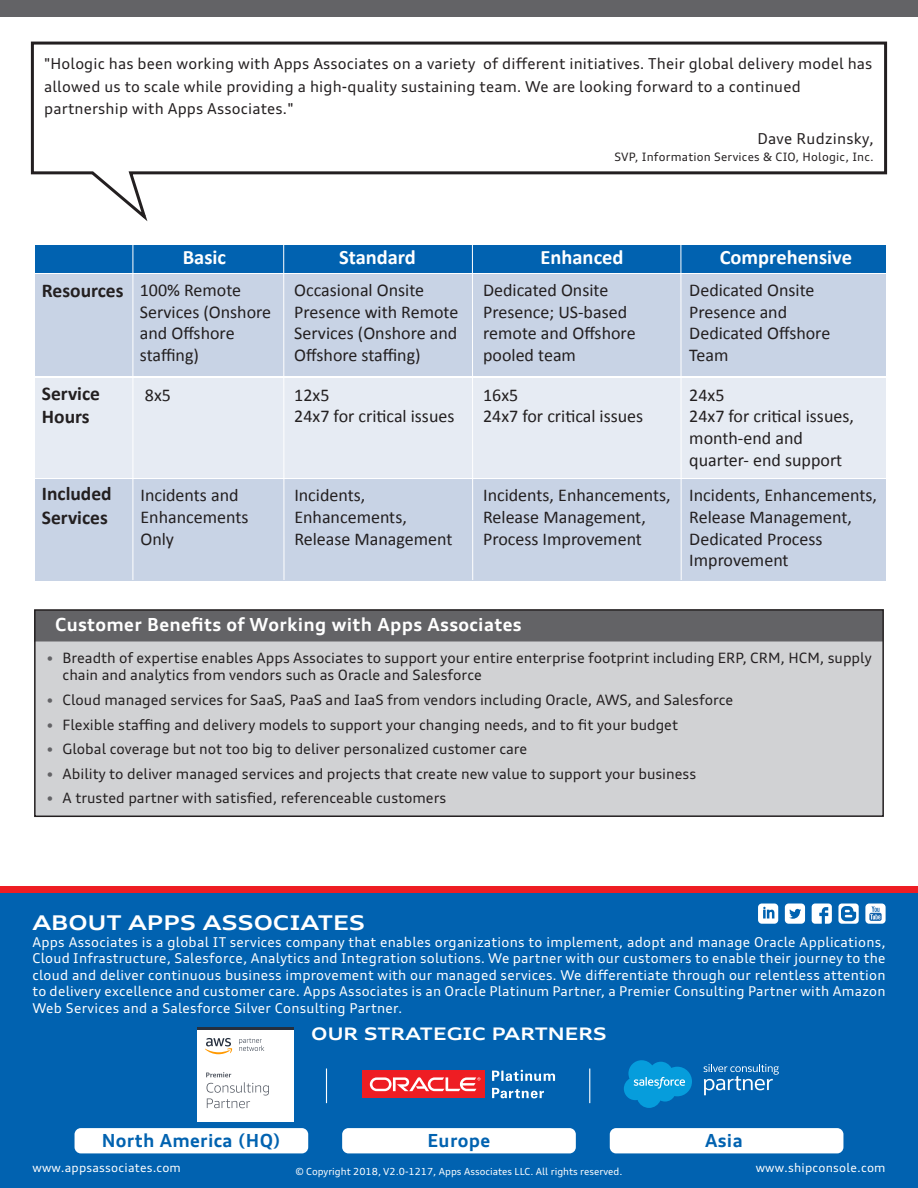
<style>
.page{position:relative;width:918px;height:1188px;background:#fff}
.page>*{position:absolute;margin:0;border:0;box-sizing:border-box;transform-origin:0 0}
.t1{font:700 20.55px "Calibri";color:#fff}
.t2{font:700 expanded 20.25px "Audi Type";color:#fff}
.t3{font:700 19.5px/23.4px "Calibri";color:#231f20}
.t4{font:18px/21.6px "Calibri";color:#231f20}
.t5{font:700 18px "Audi Type";letter-spacing:.02em;color:#fff}
.t6{font:700 18px "Audi Type";letter-spacing:.02em;color:#0162b0}
.t7{font:700 expanded 17.25px "Audi Type";color:#fff}
.t8{font:15px/22.5px "Audi Type";letter-spacing:.01em;color:#231f20}
.t9{font:14.25px/17.1px "Audi Type";color:#231f20}
.t10{font:13.5px/16.5px "Audi Type";letter-spacing:.02em;color:#fff;text-align:justify}
.t11{font:12px "Audi Type";letter-spacing:.02em;color:#fff}
.t12{font:11.55px "Audi Type";letter-spacing:.02em;color:#231f20}
.t13{font:9.75px "Audi Type";color:#fff}
.s1{font-family:"Calibri";color:#636366}
</style>
<div class="page">
<div style="left:0;top:886px;width:918px;height:14px;background:#ee1d23"></div>
<div style="left:0;top:893px;width:918px;height:295px;background:#0162b0"></div>
<div style="left:75px;top:1128px;width:233px;height:25px;background:#fff;border-radius:6px"></div>
<div style="left:342px;top:1128px;width:234px;height:25px;background:#fff;border-radius:6px"></div>
<div style="left:610px;top:1128px;width:233px;height:25px;background:#fff;border-radius:6px"></div>
<svg style="left:812px;top:904px;width:20px;height:20px"></svg>
<svg style="left:785px;top:904px;width:20px;height:20px"></svg>
<svg style="left:758px;top:904px;width:20px;height:20px"></svg>
<div style="left:865px;top:904px;width:21px;height:20px;background:#fff;border-radius:4px"></div>
<svg style="left:869px;top:913px;width:13px;height:8px"></svg>
<svg style="left:870px;top:906px;width:11px;height:14px"></svg>
<svg style="left:838px;top:904px;width:21px;height:20px"></svg>
<div style="left:0;top:0;width:918px;height:17px;background:#636366"></div>
<div style="left:35px;top:610px;width:848px;height:32px;background:#636366"></div>
<div style="left:35px;top:642px;width:848px;height:174px;background:#d1d2d4"></div>
<div style="left:34px;top:609px;width:850px;height:208px;border:2px solid #231f20"></div>
<div style="left:35px;top:245px;width:851px;height:27px;background:#0162b0"></div>
<div style="left:35px;top:274px;width:851px;height:102px;background:#c8d3e5"></div>
<div style="left:35px;top:378px;width:851px;height:99px;background:#e6ebf3"></div>
<div style="left:35px;top:479px;width:851px;height:101px;background:#c8d3e5"></div>
<hr style="left:283px;top:245px;width:1px;height:335px;background:#fff">
<hr style="left:133px;top:245px;width:1px;height:335px;background:#fff">
<hr style="left:472px;top:245px;width:1px;height:335px;background:#fff">
<hr style="left:681px;top:245px;width:1px;height:335px;background:#fff">
<svg style="left:30px;top:41px;width:858px;height:180px"></svg>
<div style="left:363px;top:1071px;width:122px;height:27px;background:#ee1d23"></div>
<svg style="left:370px;top:1077px;width:110px;height:14px"></svg>
<svg style="left:492px;top:1088px;width:52px;height:10px"></svg>
<svg style="left:492px;top:1070px;width:63px;height:11px"></svg>
<hr style="left:326px;top:1069px;width:1px;height:34px;background:#fff">
<hr style="left:589px;top:1069px;width:1px;height:34px;background:#fff">
<svg style="left:624px;top:1060px;width:68px;height:48px"></svg>
<svg style="left:703px;top:1064px;width:76px;height:31px"></svg>
<div style="left:197px;top:1027px;width:97px;height:94px;background:#fff"></div>
<hr style="left:197px;top:1027px;width:97px;height:3px;background:#252f3e">
<svg style="left:205px;top:1038px;width:27px;height:16px"></svg>
<svg style="left:239px;top:1038px;width:25px;height:13px"></svg>
<svg style="left:206px;top:1072px;width:63px;height:36px"></svg>
<p class="t8" style="left:44px;top:52px;width:830px">"Hologic has been working with Apps Associates on a variety of different initiatives. Their global delivery model has allowed us to scale while providing a high-quality sustaining team. We are looking forward to a continued partnership with Apps Associates."</p>
<p class="t8" style="left:757px;top:127px;width:118px">Dave Rudzinsky,</p>
<p class="t12" style="left:614px;top:149px;width:261px">SVP, Information Services &amp; CIO, Hologic, Inc.</p>
<p class="t3" style="left:42px;top:278px;width:83px">Resources</p>
<p class="t3" style="left:42px;top:380px;width:60px">Service<br>Hours</p>
<p class="t3" style="left:42px;top:481px;width:71px">Included<br>Services</p>
<p class="t1" style="left:183px;top:244px;width:45px">Basic</p>
<p class="t1" style="left:339px;top:244px;width:78px">Standard</p>
<p class="t1" style="left:541px;top:244px;width:85px">Enhanced</p>
<p class="t1" style="left:720px;top:244px;width:134px">Comprehensive</p>
<p class="t4" style="left:140px;top:279px;width:133px">100% Remote<br>Services (Onshore and Offshore staffing)</p>
<p class="t4" style="left:294px;top:279px;width:166px">Occasional Onsite<br>Presence with Remote<br>Services (Onshore and<br>Offshore staffing)</p>
<p class="t4" style="left:294px;top:383px;width:162px">12x5<br>24x7 for critical issues</p>
<p class="t4" style="left:689px;top:383px;width:166px">24x5<br>24x7 for critical issues, month-end and quarter- end support</p>
<p class="t4" style="left:483px;top:279px;width:154px">Dedicated Onsite<br>Presence; US-based remote and Offshore pooled team</p>
<p class="t4" style="left:689px;top:279px;width:143px">Dedicated Onsite<br>Presence and<br>Dedicated Offshore<br>Team</p>
<p class="t4" style="left:145px;top:383px;width:28px">8x5</p>
<p class="t4" style="left:483px;top:383px;width:162px">16x5<br>24x7 for critical issues</p>
<p class="t4" style="left:140px;top:484px;width:110px">Incidents and<br>Enhancements<br>Only</p>
<p class="t4" style="left:294px;top:484px;width:160px">Incidents,<br>Enhancements,<br>Release Management</p>
<p class="t4" style="left:483px;top:484px;width:189px">Incidents, Enhancements,<br>Release Management,<br>Process Improvement</p>
<p class="t4" style="left:689px;top:484px;width:189px">Incidents, Enhancements,<br>Release Management,<br>Dedicated Process<br>Improvement</p>
<p class="t5" style="left:55px;top:613px;width:468px">Customer Benefits of Working with Apps Associates</p>
<p class="t9" style="left:63px;top:649px;width:811px;text-indent:-16px"><span class="s1">•</span> Breadth of expertise enables Apps Associates to support your entire enterprise footprint including ERP, CRM, HCM, supply chain and analytics from vendors such as Oracle and Salesforce</p>
<p class="t9" style="left:46px;top:691px;width:688px"><span class="s1">•</span> Cloud managed services for SaaS, PaaS and IaaS from vendors including Oracle, AWS, and Salesforce</p>
<p class="t9" style="left:46px;top:716px;width:633px"><span class="s1">•</span> Flexible staffing and delivery models to support your changing needs, and to fit your budget</p>
<p class="t9" style="left:46px;top:740px;width:482px"><span class="s1">•</span> Global coverage but not too big to deliver personalized customer care</p>
<p class="t9" style="left:46px;top:765px;width:651px"><span class="s1">•</span> Ability to deliver managed services and projects that create new value to support your business</p>
<p class="t9" style="left:46px;top:790px;width:401px"><span class="s1">•</span> A trusted partner with satisfied, referenceable customers</p>
<p class="t2" style="left:32px;top:909px;width:334px">ABOUT APPS ASSOCIATES</p>
<p class="t10" style="left:32px;top:933px;width:855px">Apps Associates is a global IT services company that enables organizations to implement, adopt and manage Oracle Applications, Cloud Infrastructure, Salesforce, Analytics and Integration solutions. We partner with our customers to enable their journey to the cloud and deliver continuous business improvement with our managed services. We differentiate through our relentless attention to delivery excellence and customer care. Apps Associates is an Oracle Platinum Partner, a Premier Consulting Partner with Amazon Web Services and a Salesforce Silver Consulting Partner.</p>
<p class="t7" style="left:311px;top:1022px;width:297px">OUR STRATEGIC PARTNERS</p>
<p class="t6" style="left:102px;top:1129px;width:181px">North America (HQ)</p>
<p class="t6" style="left:427px;top:1129px;width:64px">Europe</p>
<p class="t6" style="left:705px;top:1129px;width:39px">Asia</p>
<p class="t11" style="left:32px;top:1160px;width:150px">www.appsassociates.com</p>
<p class="t11" style="left:756px;top:1160px;width:131px">www.shipconsole.com</p>
<p class="t13" style="left:295px;top:1166px;width:329px">© Copyright 2018, V2.0-1217, Apps Associates LLC. All rights reserved.</p>
</div>
